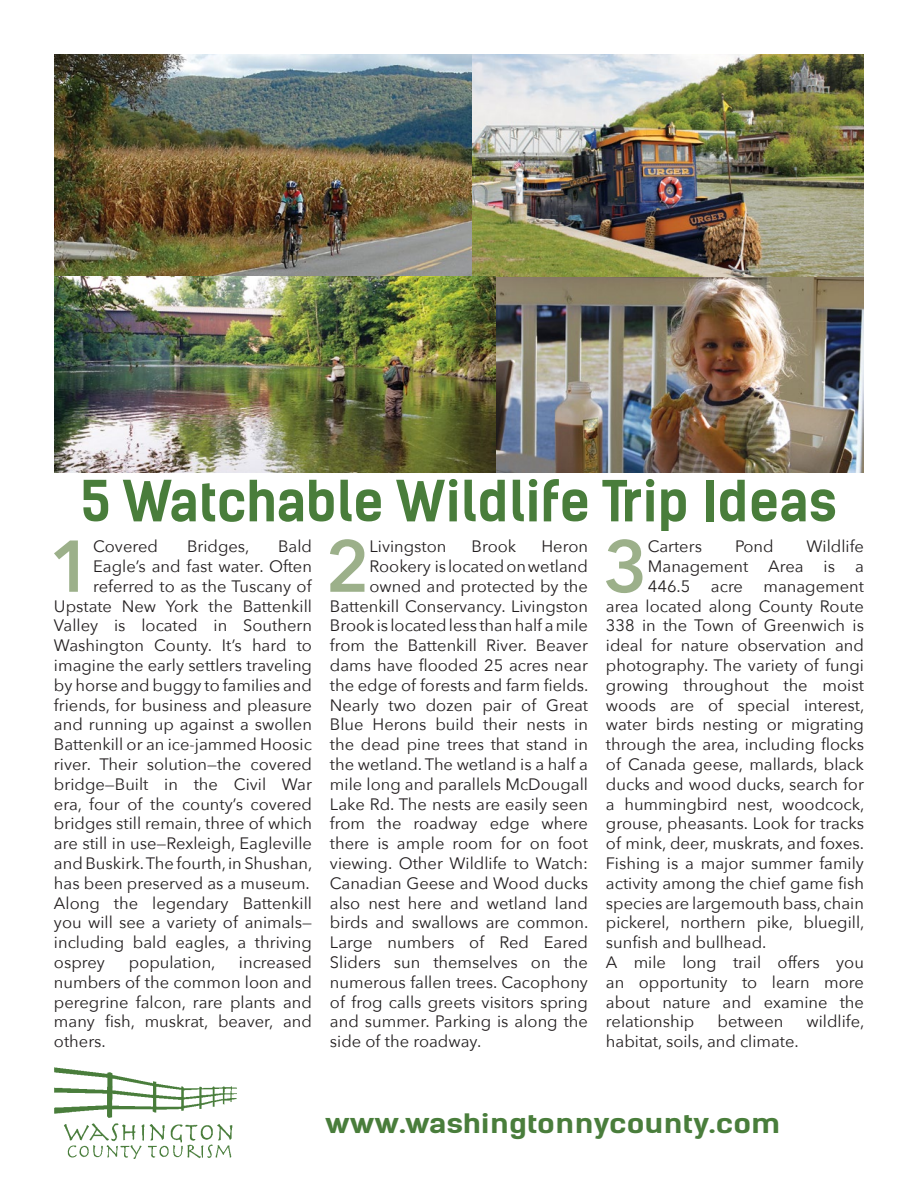
<style>
.page{position:relative;width:918px;height:1188px;background:#fff}
.page>*{position:absolute;margin:0;border:0;box-sizing:border-box;transform-origin:0 0}
.t1{font:600 72.45px "Avenir Next";color:#9cb08a}
.t2{font:54px "Kelson Sans Bold BG";color:#497d3b}
.t3{font:25.5px "Kelson Sans Bold BG";color:#497d3b;scale:1.25 1}
.t4{font:16.5px/19.8px "Avenir Next";color:#231f20;text-align:justify}
</style>
<div class="page">
<img style="left:496px;top:276px;width:368px;height:196px">
<img style="left:54px;top:54px;width:418px;height:222px">
<img style="left:472px;top:54px;width:392px;height:222px">
<img style="left:54px;top:276px;width:442px;height:196px">
<img style="left:54px;top:1067px;width:183px;height:92px">
<h2 class="t2" style="left:81px;top:468px;width:757px">5 Watchable Wildlife Trip Ideas</h2>
<h1 class="t1" style="left:49px;top:504px;width:46px">1</h1>
<p class="t4" style="left:93px;top:536px;width:66px">Covered</p>
<p class="t4" style="left:187px;top:536px;width:64px">Bridges,</p>
<p class="t4" style="left:278px;top:536px;width:35px">Bald</p>
<p class="t4" style="left:93px;top:556px;width:220px">Eagle’s and fast water. Often</p>
<p class="t4" style="left:93px;top:575px;width:220px">referred to as the Tuscany of</p>
<p class="t4" style="left:54px;top:595px;width:260px">Upstate New York the Battenkill</p>
<p class="t4" style="left:54px;top:615px;width:260px">Valley is located in Southern</p>
<p class="t4" style="left:54px;top:635px;width:259px">Washington County. It’s hard to</p>
<p class="t4" style="left:54px;top:655px;width:260px">imagine the early settlers traveling</p>
<p class="t4" style="left:54px;top:674px;width:260px">by horse and buggy to families and</p>
<p class="t4" style="left:54px;top:694px;width:260px">friends, for business and pleasure</p>
<p class="t4" style="left:54px;top:714px;width:260px">and running up against a swollen</p>
<p class="t4" style="left:54px;top:734px;width:260px">Battenkill or an ice-jammed Hoosic</p>
<p class="t4" style="left:54px;top:754px;width:260px">river. Their solution—the covered</p>
<p class="t4" style="left:54px;top:773px;width:260px">bridge—Built in the Civil War</p>
<p class="t4" style="left:54px;top:793px;width:259px">era, four of the county’s covered</p>
<p class="t4" style="left:54px;top:813px;width:260px">bridges still remain, three of which</p>
<p class="t4" style="left:54px;top:833px;width:259px">are still in use—Rexleigh, Eagleville</p>
<p class="t4" style="left:54px;top:853px;width:260px">and Buskirk. The fourth, in Shushan,</p>
<p class="t4" style="left:54px;top:872px;width:257px">has been preserved as a museum.</p>
<p class="t4" style="left:54px;top:892px;width:260px">Along the legendary Battenkill</p>
<p class="t4" style="left:54px;top:912px;width:259px">you will see a variety of animals—</p>
<p class="t4" style="left:54px;top:932px;width:260px">including bald eagles, a thriving</p>
<p class="t4" style="left:54px;top:952px;width:53px">osprey</p>
<p class="t4" style="left:129px;top:952px;width:88px">population,</p>
<p class="t4" style="left:54px;top:952px;width:260px;text-indent:185px">increased numbers of the common loon and peregrine falcon, rare plants and many fish, muskrat, beaver, and others.</p>
<h1 class="t1" style="left:325px;top:504px;width:46px">2</h1>
<p class="t4" style="left:370px;top:536px;width:78px">Livingston</p>
<p class="t4" style="left:472px;top:536px;width:46px">Brook</p>
<p class="t4" style="left:541px;top:536px;width:48px">Heron</p>
<p class="t4" style="left:370px;top:556px;width:220px">Rookery is located on wetland</p>
<p class="t4" style="left:370px;top:575px;width:220px">owned and protected by the</p>
<p class="t4" style="left:330px;top:595px;width:259px">Battenkill Conservancy. Livingston</p>
<p class="t4" style="left:330px;top:615px;width:260px">Brook is located less than half a mile</p>
<p class="t4" style="left:330px;top:635px;width:260px">from the Battenkill River. Beaver</p>
<p class="t4" style="left:330px;top:655px;width:260px">dams have flooded 25 acres near</p>
<p class="t4" style="left:330px;top:674px;width:260px">the edge of forests and farm fields.</p>
<p class="t4" style="left:330px;top:694px;width:260px">Nearly two dozen pair of Great</p>
<p class="t4" style="left:330px;top:714px;width:260px">Blue Herons build their nests in</p>
<p class="t4" style="left:330px;top:734px;width:259px">the dead pine trees that stand in</p>
<p class="t4" style="left:330px;top:754px;width:260px">the wetland. The wetland is a half a</p>
<p class="t4" style="left:330px;top:773px;width:260px">mile long and parallels McDougall</p>
<p class="t4" style="left:330px;top:793px;width:260px">Lake Rd. The nests are easily seen</p>
<p class="t4" style="left:330px;top:813px;width:259px">from the roadway edge where</p>
<p class="t4" style="left:330px;top:833px;width:259px">there is ample room for on foot</p>
<p class="t4" style="left:330px;top:853px;width:259px">viewing. Other Wildlife to Watch:</p>
<p class="t4" style="left:330px;top:872px;width:260px">Canadian Geese and Wood ducks</p>
<p class="t4" style="left:330px;top:892px;width:260px">also nest here and wetland land</p>
<p class="t4" style="left:330px;top:912px;width:260px">birds and swallows are common.</p>
<p class="t4" style="left:330px;top:932px;width:259px">Large numbers of Red Eared</p>
<p class="t4" style="left:330px;top:952px;width:259px">Sliders sun themselves on the</p>
<p class="t4" style="left:330px;top:971px;width:260px">numerous fallen trees. Cacophony</p>
<p class="t4" style="left:330px;top:991px;width:260px">of frog calls greets visitors spring</p>
<p class="t4" style="left:330px;top:1011px;width:259px">and summer. Parking is along the</p>
<p class="t4" style="left:330px;top:1031px;width:153px">side of the roadway.</p>
<h1 class="t1" style="left:604px;top:504px;width:46px">3</h1>
<p class="t4" style="left:648px;top:536px;width:56px">Carters</p>
<p class="t4" style="left:735px;top:536px;width:40px">Pond</p>
<p class="t4" style="left:807px;top:536px;width:59px">Wildlife</p>
<p class="t4" style="left:648px;top:556px;width:218px">Management Area is a</p>
<p class="t4" style="left:648px;top:575px;width:218px">446.5 acre management</p>
<p class="t4" style="left:606px;top:595px;width:260px">area located along County Route</p>
<p class="t4" style="left:606px;top:615px;width:260px">338 in the Town of Greenwich is</p>
<p class="t4" style="left:606px;top:635px;width:260px">ideal for nature observation and</p>
<p class="t4" style="left:606px;top:655px;width:259px">photography. The variety of fungi</p>
<p class="t4" style="left:606px;top:674px;width:260px">growing throughout the moist</p>
<p class="t4" style="left:606px;top:694px;width:260px">woods are of special interest,</p>
<p class="t4" style="left:606px;top:714px;width:260px">water birds nesting or migrating</p>
<p class="t4" style="left:606px;top:734px;width:260px">through the area, including flocks</p>
<p class="t4" style="left:606px;top:754px;width:259px">of Canada geese, mallards, black</p>
<p class="t4" style="left:606px;top:773px;width:260px">ducks and wood ducks, search for</p>
<p class="t4" style="left:606px;top:793px;width:260px">a hummingbird nest, woodcock,</p>
<p class="t4" style="left:606px;top:813px;width:260px">grouse, pheasants. Look for tracks</p>
<p class="t4" style="left:606px;top:833px;width:260px">of mink, deer, muskrats, and foxes.</p>
<p class="t4" style="left:606px;top:853px;width:259px">Fishing is a major summer family</p>
<p class="t4" style="left:606px;top:872px;width:260px">activity among the chief game fish</p>
<p class="t4" style="left:606px;top:892px;width:260px">species are largemouth bass, chain</p>
<p class="t4" style="left:606px;top:912px;width:260px">pickerel, northern pike, bluegill,</p>
<p class="t4" style="left:606px;top:932px;width:162px">sunfish and bullhead.</p>
<p class="t4" style="left:606px;top:952px;width:259px">A mile long trail offers you</p>
<p class="t4" style="left:606px;top:971px;width:260px">an opportunity to learn more</p>
<p class="t4" style="left:606px;top:991px;width:259px">about nature and examine the</p>
<p class="t4" style="left:606px;top:1011px;width:90px">relationship</p>
<p class="t4" style="left:718px;top:1011px;width:67px">between</p>
<p class="t4" style="left:807px;top:1011px;width:59px">wildlife,</p>
<p class="t4" style="left:606px;top:1031px;width:194px">habitat, soils, and climate.</p>
<h3 class="t3" style="left:325px;top:1108px;width:366px">www.washingtonnycounty.com</h3>
</div>
